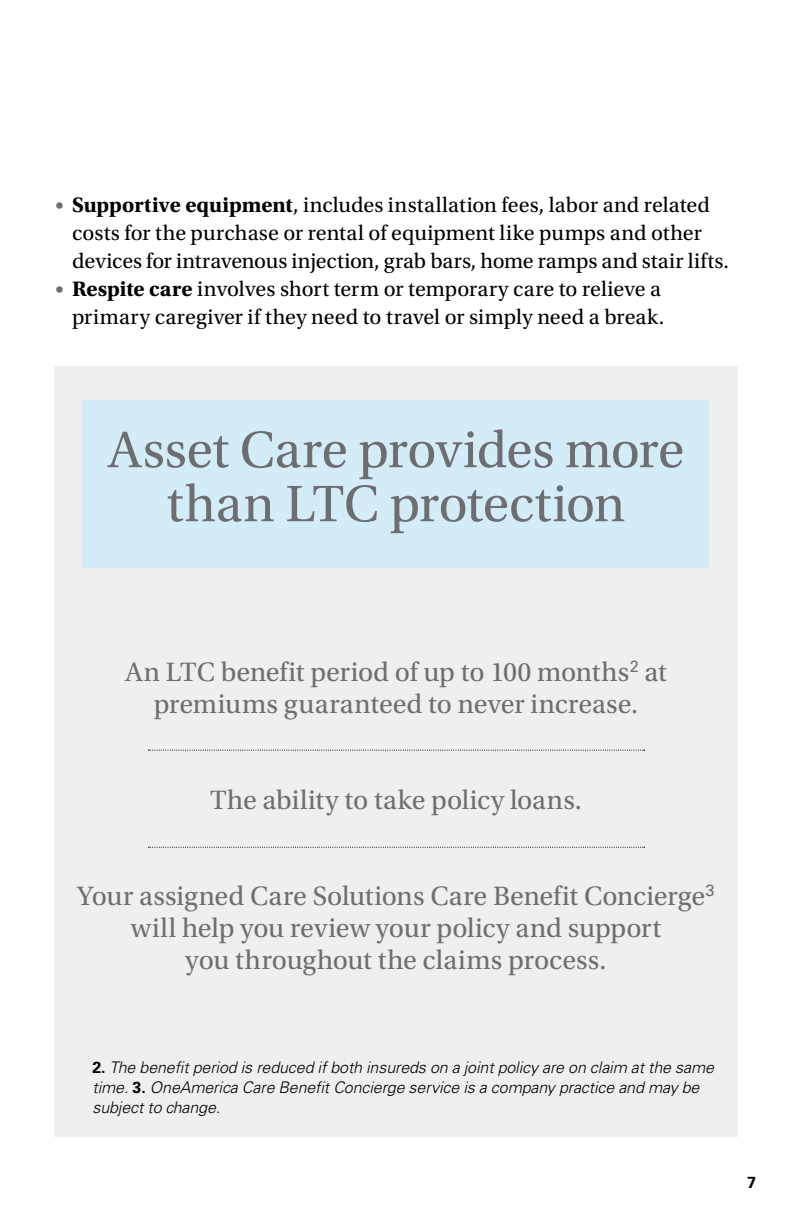
<style>
.page{position:relative;width:792px;height:1224px;background:#fff}
.page>*{position:absolute;margin:0;border:0;box-sizing:border-box;transform-origin:0 0}
.t1{font:54px/54px "Utopia Std";letter-spacing:-.01em;color:#6d6e71;text-align:center}
.t2{font:28px/32px "Utopia Std";color:#6d6e71;text-align:center}
.t3{font:22px/28px "Utopia Std";letter-spacing:.005em;color:#000}
.t4{font:italic 300 16px/20px "Univers LT Std";letter-spacing:-.005em;color:#000}
.t5{font:700 16px "Univers LT Std";color:#000}
.s1{font-family:"Univers LT Std";font-weight:300;font-stretch:condensed;font-size:18px;color:#6d6e71}
.s2{font-weight:700}
.s3{font-weight:700;font-style:normal}
</style>
<div class="page">
<div style="left:54px;top:366px;width:684px;height:770px;background:#efeff0"></div>
<div style="left:83px;top:400px;width:626px;height:168px;background:#d3ecf8"></div>
<svg style="left:148px;top:847px;width:497px;height:1px"></svg>
<svg style="left:148px;top:750px;width:497px;height:1px"></svg>
<p class="t3" style="left:72px;top:192px;width:659px;text-indent:-18px"><span class="s1">•</span> <span class="s2">Supportive equipment</span>, includes installation fees, labor and related costs for the purchase or rental of equipment like pumps and other devices for intravenous injection, grab bars, home ramps and stair lifts.</p>
<p class="t3" style="left:54px;top:276px;width:612px;text-align:right"><span class="s1">•</span> <span class="s2">Respite care</span> involves short term or temporary care to relieve a primary caregiver if they need to travel or simply need a break.</p>
<h1 class="t1" style="left:108px;top:424px;width:578px">Asset Care provides more than LTC protection</h1>
<p class="t2" style="left:125px;top:657px;width:543px">An LTC benefit period of up to 100 months<sup>2</sup> at premiums guaranteed to never increase.</p>
<p class="t2" style="left:210px;top:785px;width:373px">The ability to take policy loans.</p>
<p class="t2" style="left:77px;top:881px;width:639px">Your assigned Care Solutions Care Benefit Concierge<sup>3 </sup>will help you review your policy and support<br>you throughout the claims process.</p>
<p class="t4" style="left:92px;top:1058px;width:623px"><span class="s3">2.</span> The benefit period is reduced if both insureds on a joint policy are on claim at the same time. <span class="s3">3.</span> OneAmerica Care Benefit Concierge service is a company practice and may be subject to change.</p>
<p class="t5" style="left:747px;top:1173px;width:10px">7</p>
</div>
